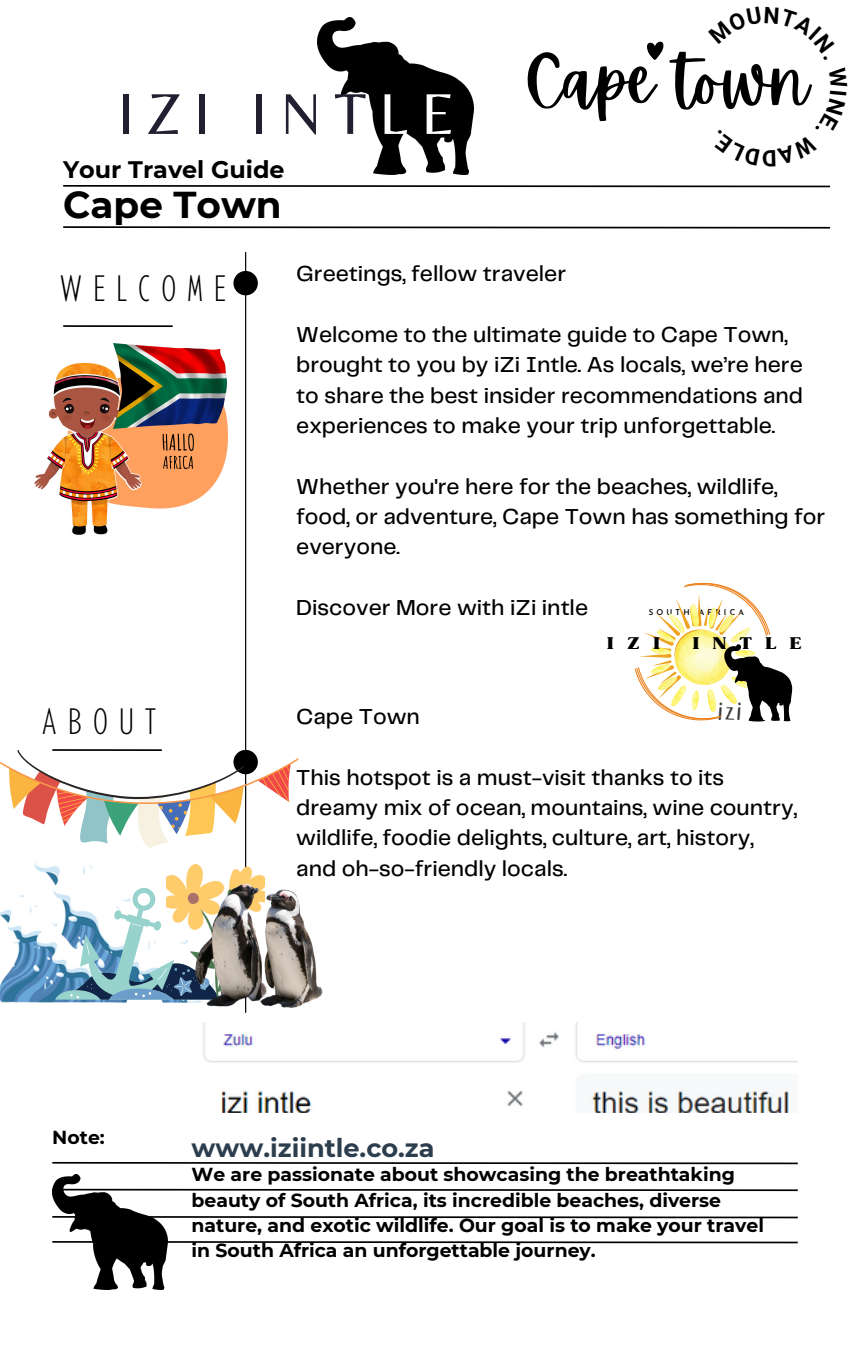
<style>
.page{position:relative;width:864px;height:1350px;background:#fff}
.page>*{position:absolute;margin:0;border:0;box-sizing:border-box;transform-origin:0 0}
.t1{font:67.05px "Apricots";color:#000}
.t2{font:59.85px "Belleza";letter-spacing:.215em;color:#202030}
.t3{font:700 37.35px "Montserrat";color:#000}
.t4{font:200 condensed 36.68px "Balgin";letter-spacing:.305em;color:#000}
.t5{font:27.45px "Hangyaboly";color:#3d3b3a}
.t6{font:700 25.65px "Montserrat";color:#2c3e4e}
.t7{font:700 23.85px "Montserrat";color:#000}
.t8{font:500 22.5px/30.4px "Telegraf";color:#000}
.t9{font:700 18.9px/25.2px "Montserrat";color:#000}
.t10{font:16.2px "Bugaki";letter-spacing:.8em;color:#000}
.t11{font:600 7.88px "Josefin Sans";letter-spacing:.4em;color:#000}
.s1{color:#fff}
</style>
<div class="page">
<img style="left:317px;top:17px;width:156px;height:157px">
<hr style="left:63px;top:185px;width:767px;height:2px;background:#000">
<hr style="left:63px;top:226px;width:767px;height:3px;background:#000">
<hr style="left:63px;top:325px;width:110px;height:2px;background:#000">
<hr style="left:52px;top:749px;width:110px;height:2px;background:#000">
<hr style="left:52px;top:1189px;width:746px;height:2px;background:#000">
<hr style="left:52px;top:1216px;width:746px;height:2px;background:#000">
<hr style="left:245px;top:252px;width:1px;height:761px;background:#000">
<div style="left:233px;top:271px;width:25px;height:24px;background:#000;border-radius:50%"></div>
<img style="left:52px;top:1174px;width:115px;height:115px">
<hr style="left:52px;top:1162px;width:746px;height:2px;background:#000">
<hr style="left:52px;top:1241px;width:746px;height:2px;background:#000">
<img style="left:203px;top:1023px;width:595px;height:89px">
<img style="left:34px;top:363px;width:194px;height:172px">
<img style="left:113px;top:344px;width:113px;height:84px">
<img style="left:0;top:863px;width:167px;height:139px">
<svg style="left:55px;top:887px;width:112px;height:113px"></svg>
<svg style="left:0;top:750px;width:299px;height:98px"></svg>
<img style="left:167px;top:844px;width:269px;height:184px">
<svg style="left:635px;top:583px;width:157px;height:139px"></svg>
<svg style="left:647px;top:41px;width:17px;height:19px"></svg>
<p class="t2" style="left:118px;top:78px;width:338px">IZI INT<span class="s1">LE</span></p>
<h4 class="t7" style="left:63px;top:155px;width:223px">Your Travel Guide</h4>
<h3 class="t3" style="left:63px;top:182px;width:220px">Cape Town</h3>
<h1 class="t1" style="left:524px;top:42px;width:286px">Cape town</h1>
<h1 class="t4" style="left:60px;top:273px;width:168px">WELCOME</h1>
<p class="t8" style="left:296px;top:260px;width:271px">Greetings, fellow traveler</p>
<p class="t8" style="left:296px;top:320px;width:508px">Welcome to the ultimate guide to Cape Town, brought to you by iZi Intle. As locals, we’re here to share the best insider recommendations and experiences to make your trip unforgettable.</p>
<p class="t8" style="left:296px;top:472px;width:531px">Whether you're here for the beaches, wildlife, food, or adventure, Cape Town has something for everyone.</p>
<h5 class="t8" style="left:296px;top:594px;width:293px">Discover More with iZi intle</h5>
<p class="t11" style="left:649px;top:609px;width:97px">SOUTH AFRICA</p>
<p class="t10" style="left:607px;top:633px;width:55px">IZI</p>
<p class="t10" style="left:692px;top:633px;width:111px">INTLE</p>
<p class="t5" style="left:718px;top:693px;width:26px">izi</p>
<h5 class="t4" style="left:42px;top:707px;width:116px">ABOUT</h5>
<h5 class="t8" style="left:296px;top:702px;width:125px">Cape Town</h5>
<h2 class="t8" style="left:296px;top:763px;width:502px">This hotspot is a must-visit thanks to its dreamy mix of ocean, mountains, wine country, wildlife, foodie delights, culture, art, history, and oh-so-friendly locals.</h2>
<h5 class="t9" style="left:52px;top:1124px;width:54px">Note:</h5>
<p class="t6" style="left:192px;top:1132px;width:244px">www.iziintle.co.za</p>
<p class="t9" style="left:192px;top:1162px;width:574px">We are passionate about showcasing the breathtaking beauty of South Africa, its incredible beaches, diverse nature, and exotic wildlife. Our goal is to make your travel in South Africa an unforgettable journey.</p>
</div>
